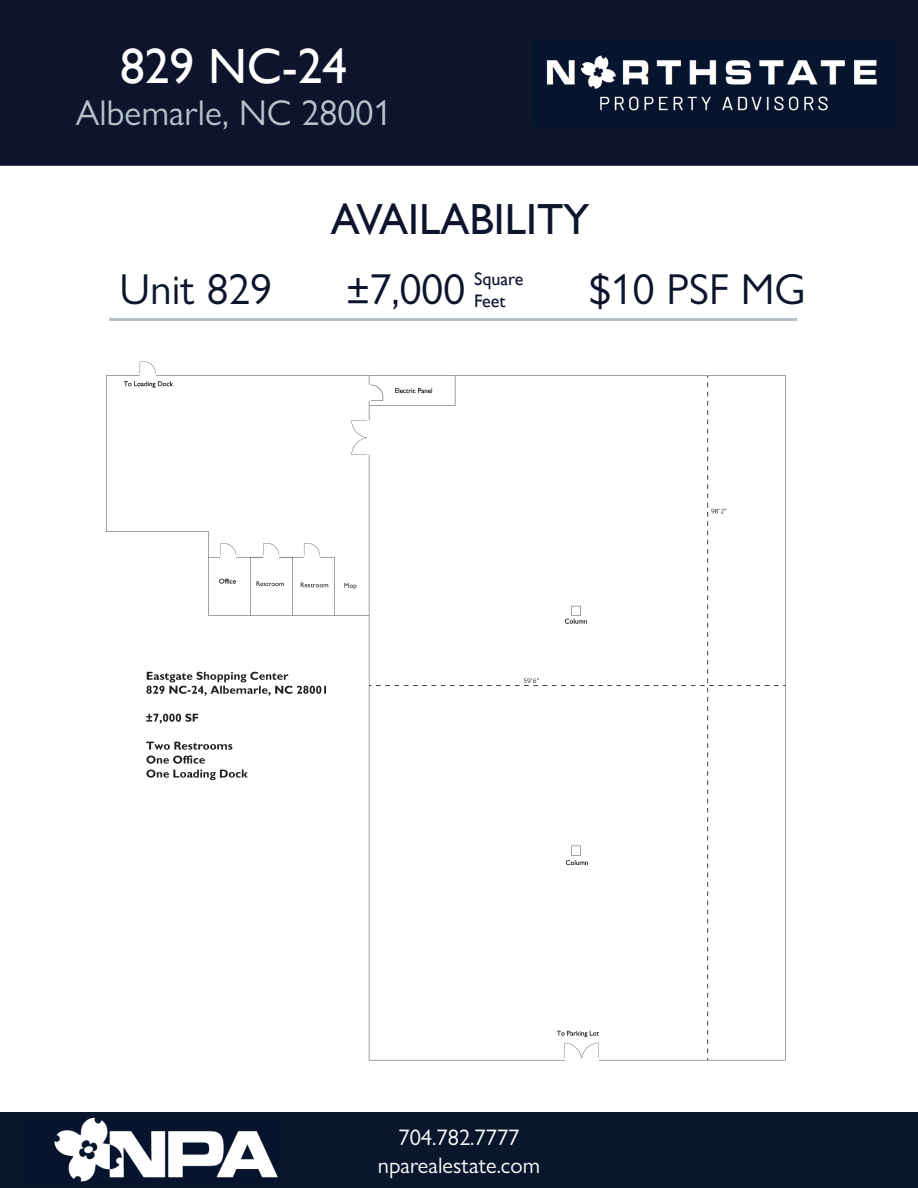
<style>
.page{position:relative;width:918px;height:1188px;background:#fff}
.page>*{position:absolute;margin:0;border:0;box-sizing:border-box;transform-origin:0 0}
.t1{font:49.5px "Gill Sans";color:#fff}
.t2{font:43.5px "Gill Sans Nova";color:#0d142c}
.t3{font:43.5px "Gill Sans";color:#0d142c}
.t4{font:36px "Gill Sans Nova";color:#b4c2ca}
.t5{font:22.5px "Gill Sans Nova";color:#fff}
.t6{font:18px "Gill Sans";color:#0d142c}
</style>
<div class="page">
<div style="left:0;top:0;width:918px;height:166px;background:#0d142c;border:2px solid #0d142c"></div>
<div style="left:0;top:1112px;width:918px;height:76px;background:#0a162c"></div>
<img style="left:546px;top:55px;width:331px;height:56px">
<img style="left:54px;top:1117px;width:224px;height:65px">
<hr style="left:109px;top:318px;width:688px;height:3px;background:#b4c2ca">
<img style="left:106px;top:361px;width:680px;height:700px">
<h1 class="t1" style="left:120px;top:37px;width:229px">829 NC-24</h1>
<h3 class="t4" style="left:76px;top:91px;width:317px">Albemarle, NC 28001</h3>
<p class="t3" style="left:331px;top:194px;width:260px">AVAILABILITY</p>
<p class="t6" style="left:474px;top:269px;width:51px">Square</p>
<p class="t6" style="left:474px;top:290px;width:33px">Feet</p>
<p class="t2" style="left:120px;top:262px;width:154px">Unit 829</p>
<p class="t2" style="left:346px;top:262px;width:120px">±7,000</p>
<p class="t2" style="left:590px;top:262px;width:218px">$10 PSF MG</p>
<p class="t5" style="left:398px;top:1124px;width:123px">704.782.7777</p>
<p class="t5" style="left:378px;top:1151px;width:164px">nparealestate.com</p>
</div>
